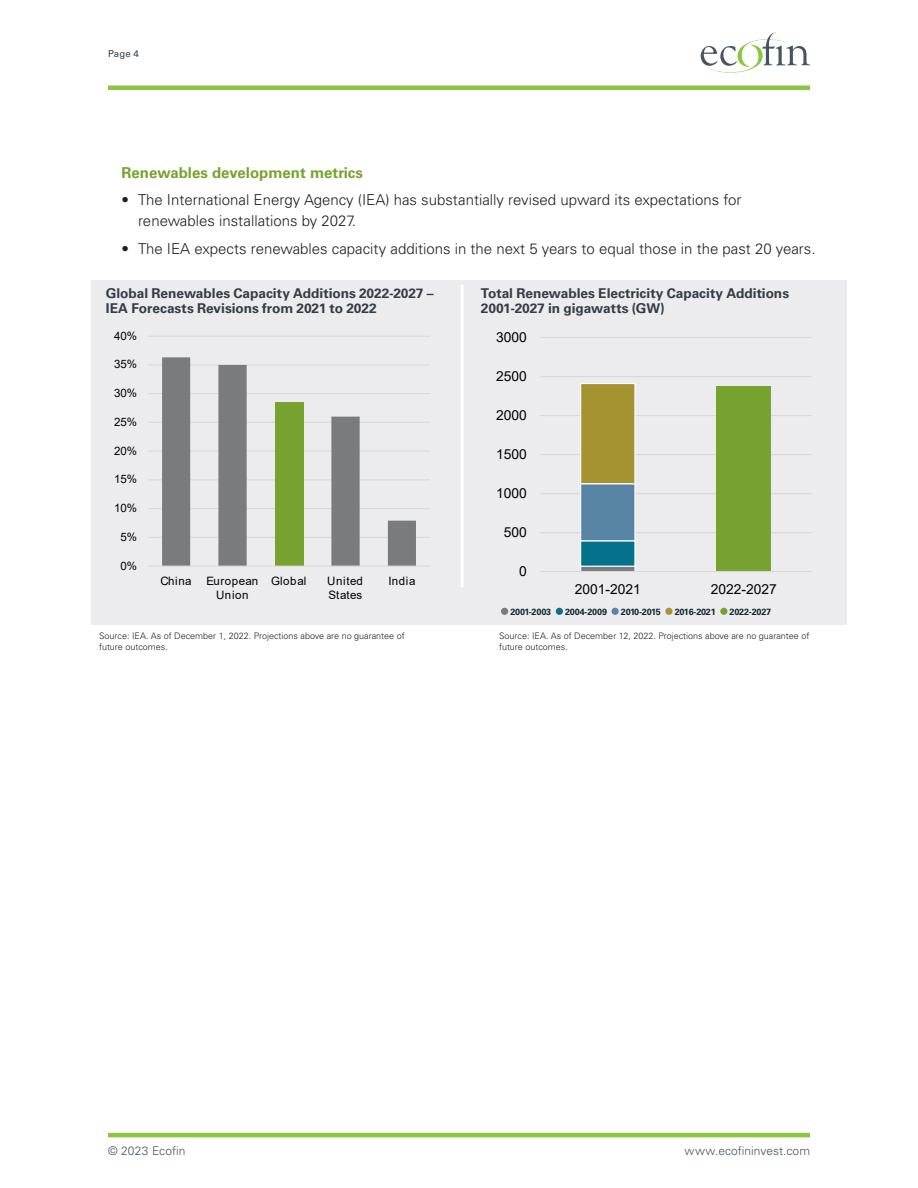
<style>
.page{position:relative;width:918px;height:1188px;background:#fff}
.page>*{position:absolute;margin:0;border:0;box-sizing:border-box;transform-origin:0 0}
.t1{font:300 15px/21px "Univers LT Std";color:#231f20}
.t2{font:700 15px "Univers LT Std";color:#78a22d}
.t3{font:13.8px "Arial";letter-spacing:.005em;color:#000}
.SUB_1{font:700 13.5px/15px "Univers LT Std";letter-spacing:-.005em;color:#323d47}
.t4{font:300 12px "Univers LT Std";letter-spacing:.005em;color:#45555f}
.t5{font:11.55px/14.2px "Arial";letter-spacing:.04em;color:#000;text-align:center}
.t6{font:9.6px "Univers LT Std";color:#313e48}
.t7{font:300 9px/10.8px "Univers LT Std";color:#231f20}
.t8{font:700 9px "Univers LT Std";letter-spacing:-.02em;color:#112530}
.t9{font:700 9px "Univers LT Std";letter-spacing:-.05em;color:#112530}
</style>
<div class="page">
<div style="left:108px;top:85px;width:702px;height:5px;background:#8bc642"></div>
<hr style="left:108px;top:1133px;width:702px;height:4px;background:#8bc642">
<svg style="left:701px;top:32px;width:109px;height:41px"></svg>
<div style="left:92px;top:280px;width:755px;height:345px;background:#ececee"></div>
<hr style="left:461px;top:285px;width:3px;height:302px;background:#fff">
<hr style="left:148px;top:537px;width:282px;height:1px;background:#d9d9d9">
<hr style="left:148px;top:508px;width:282px;height:1px;background:#d9d9d9">
<hr style="left:148px;top:479px;width:282px;height:1px;background:#d9d9d9">
<hr style="left:148px;top:451px;width:282px;height:1px;background:#d9d9d9">
<hr style="left:148px;top:422px;width:282px;height:1px;background:#d9d9d9">
<hr style="left:148px;top:393px;width:282px;height:1px;background:#d9d9d9">
<hr style="left:148px;top:364px;width:282px;height:1px;background:#d9d9d9">
<hr style="left:148px;top:336px;width:282px;height:1px;background:#d9d9d9">
<svg style="left:162px;top:357px;width:254px;height:209px"></svg>
<hr style="left:148px;top:566px;width:282px;height:1px;background:#d9d9d9">
<hr style="left:540px;top:532px;width:272px;height:1px;background:#d9d9d9">
<hr style="left:540px;top:493px;width:272px;height:1px;background:#d9d9d9">
<hr style="left:540px;top:454px;width:272px;height:1px;background:#d9d9d9">
<hr style="left:540px;top:415px;width:272px;height:1px;background:#d9d9d9">
<hr style="left:540px;top:376px;width:272px;height:1px;background:#d9d9d9">
<hr style="left:540px;top:337px;width:272px;height:1px;background:#d9d9d9">
<div style="left:581px;top:566px;width:54px;height:6px;background:#797b7e"></div>
<div style="left:580px;top:540px;width:56px;height:27px;background:#04728a;border:1px solid #fff"></div>
<div style="left:580px;top:483px;width:56px;height:58px;background:#5884a6;border:1px solid #fff"></div>
<div style="left:580px;top:383px;width:56px;height:101px;background:#a59332;border:1px solid #fff"></div>
<div style="left:717px;top:386px;width:54px;height:186px;background:#78a22f"></div>
<hr style="left:540px;top:571px;width:272px;height:1px;background:#d9d9d9">
<div style="left:501px;top:608px;width:7px;height:7px;background:#797b7e;border-radius:50%"></div>
<div style="left:556px;top:608px;width:7px;height:7px;background:#0e718a;border-radius:50%"></div>
<div style="left:612px;top:608px;width:7px;height:7px;background:#5684a6;border-radius:50%"></div>
<div style="left:665px;top:608px;width:8px;height:7px;background:#a69432;border-radius:50%"></div>
<div style="left:720px;top:608px;width:7px;height:7px;background:#78a22d;border-radius:50%"></div>
<p class="t6" style="left:108px;top:48px;width:32px">Page 4</p>
<p class="t2" style="left:122px;top:163px;width:243px">Renewables development metrics</p>
<p class="t1" style="left:138px;top:189px;width:605px;text-indent:-16px">• The International Energy Agency (IEA) has substantially revised upward its expectations for renewables installations by 2027.</p>
<p class="t1" style="left:122px;top:238px;width:696px">• The IEA expects renewables capacity additions in the next 5 years to equal those in the past 20 years.</p>
<p class="SUB_1" style="left:106px;top:286px;width:329px">Global Renewables Capacity Additions 2022-2027 –<br>IEA Forecasts Revisions from 2021 to 2022</p>
<p class="t5" style="left:114px;top:328px;width:24px">40%</p>
<p class="t5" style="left:114px;top:357px;width:24px">35%</p>
<p class="t5" style="left:114px;top:386px;width:24px">30%</p>
<p class="t5" style="left:114px;top:415px;width:24px">25%</p>
<p class="t5" style="left:114px;top:443px;width:24px">20%</p>
<p class="t5" style="left:114px;top:472px;width:24px">15%</p>
<p class="t5" style="left:114px;top:501px;width:24px">10%</p>
<p class="t5" style="left:120px;top:530px;width:18px">5%</p>
<p class="t5" style="left:120px;top:558px;width:18px">0%</p>
<p class="t5" style="left:161px;top:574px;width:33px">China</p>
<p class="t5" style="left:206px;top:574px;width:53px">European<br>Union</p>
<p class="t5" style="left:271px;top:574px;width:37px">Global</p>
<p class="t5" style="left:327px;top:574px;width:37px;text-align:left">United<br>States</p>
<p class="t5" style="left:389px;top:574px;width:28px">India</p>
<p class="t7" style="left:99px;top:630px;width:307px">Source: IEA. As of December 1, 2022. Projections above are no guarantee of future outcomes.</p>
<p class="SUB_1" style="left:481px;top:286px;width:310px">Total Renewables Electricity Capacity Additions<br>2001-2027 in gigawatts (GW)</p>
<p class="t3" style="left:496px;top:327px;width:32px">3000</p>
<p class="t3" style="left:496px;top:366px;width:32px">2500</p>
<p class="t3" style="left:496px;top:405px;width:32px">2000</p>
<p class="t3" style="left:496px;top:444px;width:32px">1500</p>
<p class="t3" style="left:496px;top:483px;width:32px">1000</p>
<p class="t3" style="left:504px;top:523px;width:24px">500</p>
<p class="t3" style="left:519px;top:562px;width:9px">0</p>
<p class="t3" style="left:575px;top:580px;width:68px">2001-2021</p>
<p class="t3" style="left:711px;top:580px;width:68px">2022-2027</p>
<p class="t8" style="left:510px;top:606px;width:42px">2001-2003</p>
<p class="t8" style="left:565px;top:606px;width:43px">2004-2009</p>
<p class="t9" style="left:621px;top:606px;width:42px">2010-2015</p>
<p class="t8" style="left:675px;top:606px;width:43px">2016-2021</p>
<p class="t8" style="left:730px;top:606px;width:43px">2022-2027</p>
<p class="t7" style="left:499px;top:630px;width:312px">Source: IEA. As of December 12, 2022. Projections above are no guarantee of future outcomes.</p>
<p class="t4" style="left:108px;top:1144px;width:79px">© 2023 Ecofin</p>
<p class="t4" style="left:685px;top:1144px;width:127px">www.ecofininvest.com</p>
</div>
